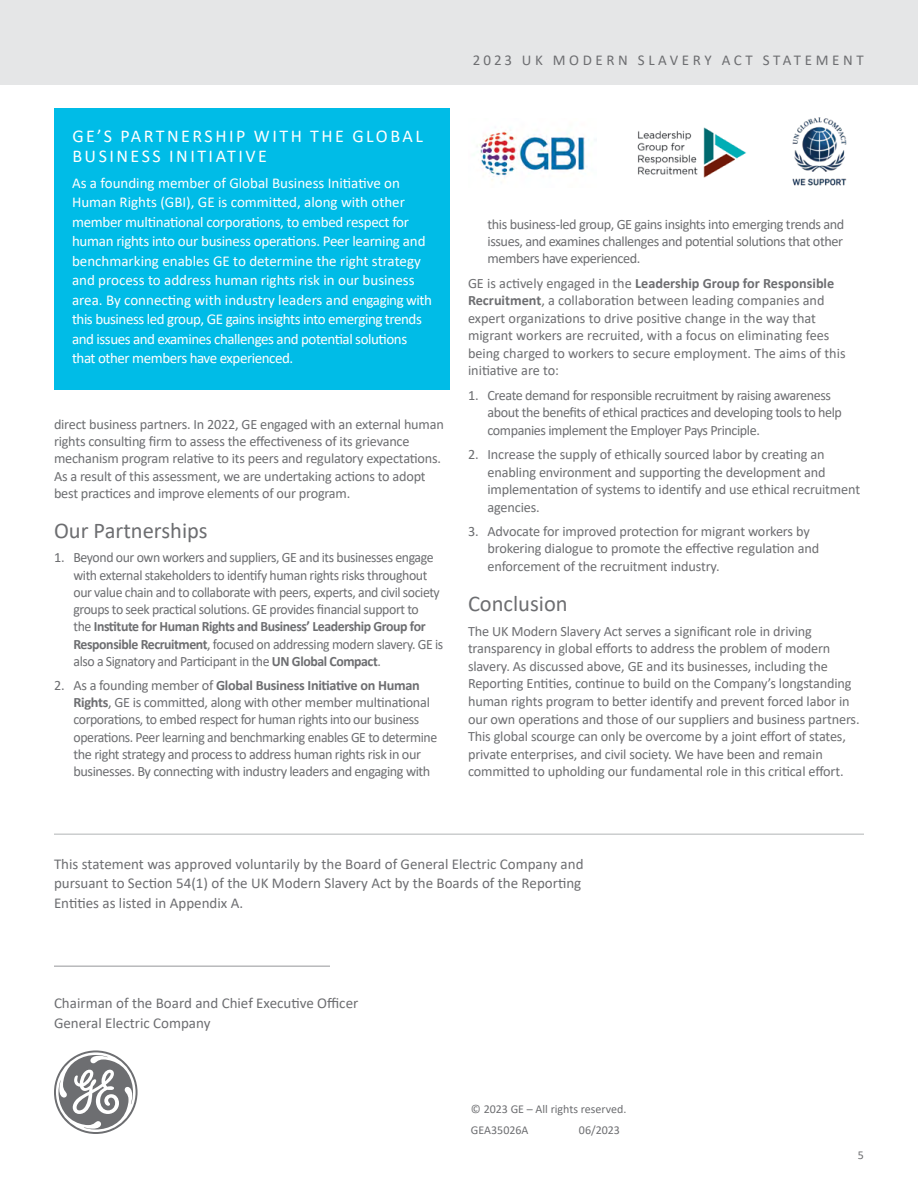
<style>
.page{position:relative;width:918px;height:1188px;background:#fff}
.page>*{position:absolute;margin:0;border:0;box-sizing:border-box;transform-origin:0 0}
.t1{font:22.5px "Calibri";color:#6d6e71}
.t2{font:18px/19.5px "Calibri";letter-spacing:.14em;color:#fff}
.t3{font:15px/19.5px "Calibri";letter-spacing:-.02em;color:#fff}
.t4{font:15px/19.5px "Calibri";color:#6d6e71}
.t5{font:15px "Calibri";letter-spacing:.24em;color:#6d6e71}
.t6{font:14.25px/17.5px "Calibri";letter-spacing:-.015em;color:#6d6e71}
.t7{font:12px/21.1px "Calibri";color:#6d6e71}
.s1{font-weight:700}
</style>
<div class="page">
<img style="left:477px;top:130px;width:112px;height:51px">
<img style="left:637px;top:127px;width:109px;height:51px">
<div style="left:54px;top:108px;width:396px;height:282px;background:#00bce7"></div>
<img style="left:792px;top:117px;width:55px;height:69px">
<div style="left:0;top:0;width:918px;height:84px;background:#e5e6e7"></div>
<svg style="left:54px;top:1050px;width:84px;height:84px"></svg>
<hr style="left:54px;top:834px;width:810px;height:1px;background:#b1b4b6">
<hr style="left:54px;top:966px;width:276px;height:1px;background:#95979a">
<p class="t5" style="left:473px;top:50px;width:392px">2023 UK MODERN SLAVERY ACT STATEMENT</p>
<p class="t2" style="left:72px;top:126px;width:352px">GE’S PARTNERSHIP WITH THE GLOBAL<br>BUSINESS INITIATIVE</p>
<p class="t3" style="left:72px;top:173px;width:361px">As a founding member of Global Business Initiative on Human Rights (GBI), GE is committed, along with other member multinational corporations, to embed respect for human rights into our business operations. Peer learning and benchmarking enables GE to determine the right strategy and process to address human rights risk in our business area. By connecting with industry leaders and engaging with this business led group, GE gains insights into emerging trends and issues and examines challenges and potential solutions that other members have experienced.</p>
<p class="t6" style="left:54px;top:415px;width:391px">direct business partners. In 2022, GE engaged with an external human rights consulting firm to assess the effectiveness of its grievance mechanism program relative to its peers and regulatory expectations.<br>As a result of this assessment, we are undertaking actions to adopt best practices and improve elements of our program.</p>
<h1 class="t1" style="left:54px;top:515px;width:155px">Our Partnerships</h1>
<p class="t6" style="left:74px;top:549px;width:371px;text-indent:-20px">1. Beyond our own workers and suppliers, GE and its businesses engage with external stakeholders to identify human rights risks throughout our value chain and to collaborate with peers, experts, and civil society groups to seek practical solutions. GE provides financial support to<br>the <span class="s1">Institute for Human Rights and Business’ Leadership Group for Responsible Recruitment</span>, focused on addressing modern slavery. GE is also a Signatory and Participant in the <span class="s1">UN Global Compact</span>.</p>
<p class="t6" style="left:73px;top:676px;width:365px;text-indent:-19px">2. As a founding member of <span class="s1">Global Business Initiative on Human Rights</span>, GE is committed, along with other member multinational corporations, to embed respect for human rights into our business operations. Peer learning and benchmarking enables GE to determine the right strategy and process to address human rights risk in our businesses. By connecting with industry leaders and engaging with</p>
<p class="t6" style="left:488px;top:215px;width:358px;text-align:justify">this business-led group, GE gains insights into emerging trends and issues, and examines challenges and potential solutions that other members have experienced.</p>
<p class="t6" style="left:468px;top:274px;width:379px">GE is actively engaged in the <span class="s1">Leadership Group for Responsible Recruitment</span>, a collaboration between leading companies and expert organizations to drive positive change in the way that migrant workers are recruited, with a focus on eliminating fees being charged to workers to secure employment. The aims of this initiative are to:</p>
<p class="t6" style="left:488px;top:386px;width:356px;text-indent:-19px">1. Create demand for responsible recruitment by raising awareness about the benefits of ethical practices and developing tools to help companies implement the Employer Pays Principle.</p>
<p class="t6" style="left:487px;top:445px;width:374px;text-indent:-19px">2. Increase the supply of ethically sourced labor by creating an enabling environment and supporting the development and implementation of systems to identify and use ethical recruitment agencies.</p>
<p class="t6" style="left:487px;top:522px;width:333px;text-indent:-19px">3. Advocate for improved protection for migrant workers by brokering dialogue to promote the effective regulation and enforcement of the recruitment industry.</p>
<h1 class="t1" style="left:468px;top:588px;width:101px">Conclusion</h1>
<p class="t6" style="left:468px;top:622px;width:393px">The UK Modern Slavery Act serves a significant role in driving transparency in global efforts to address the problem of modern slavery. As discussed above, GE and its businesses, including the Reporting Entities, continue to build on the Company’s longstanding human rights program to better identify and prevent forced labor in our own operations and those of our suppliers and business partners.<br>This global scourge can only be overcome by a joint effort of states, private enterprises, and civil society. We have been and remain committed to upholding our fundamental role in this critical effort.</p>
<p class="t4" style="left:54px;top:854px;width:531px">This statement was approved voluntarily by the Board of General Electric Company and pursuant to Section 54(1) of the UK Modern Slavery Act by the Boards of the Reporting<br>Entities as listed in Appendix A.</p>
<p class="t4" style="left:54px;top:993px;width:306px">Chairman of the Board and Chief Executive Officer<br>General Electric Company</p>
<p class="t7" style="left:471px;top:1098px;width:157px">© 2023 GE – All rights reserved.<br>GEA35026A</p>
<p class="t7" style="left:579px;top:1119px;width:43px">06/2023</p>
<p class="t7" style="left:858px;top:1144px;width:8px">5</p>
</div>
